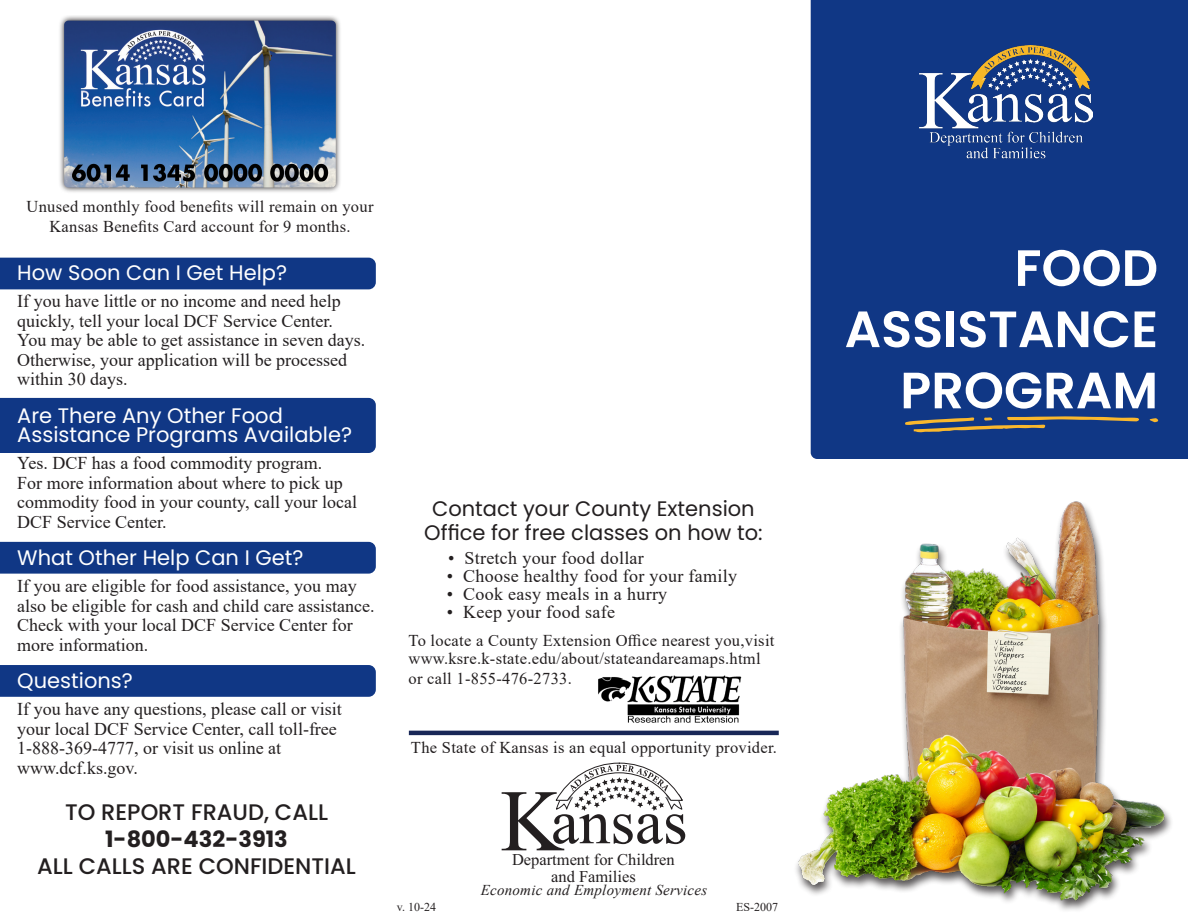
<style>
.page{position:relative;width:1188px;height:918px;background:#fff}
.page>*{position:absolute;margin:0;border:0;box-sizing:border-box;transform-origin:0 0}
.t1{font:600 51px/61.2px "Poppins";color:#fff;text-align:right}
.t2{font:500 22.5px/27px "Poppins";color:#231f20;text-align:center}
.t3{font:21px/19.5px "Poppins";color:#fff}
.t4{font:21px/24px "Poppins";color:#231f20;text-align:center}
.t5{font:18px/19.5px "Times New Roman";color:#231f20}
.t6{font:16.5px/18px "Times New Roman";letter-spacing:.015em;color:#231f20;text-align:center}
.t7{font:italic 15px "Times New Roman";letter-spacing:.015em;color:#231f20}
.t8{font:12px "Times New Roman";color:#231f20}
.s1{font-weight:700}
</style>
<div class="page">
<div style="left:811px;top:0;width:377px;height:459px;background:#103785"></div>
<img style="left:598px;top:675px;width:144px;height:48px">
<hr style="left:409px;top:731px;width:370px;height:4px;background:#182757">
<div style="left:0;top:258px;width:376px;height:31px;background:#103785"></div>
<div style="left:0;top:542px;width:376px;height:32px;background:#103785"></div>
<div style="left:0;top:665px;width:376px;height:32px;background:#103785"></div>
<div style="left:0;top:398px;width:376px;height:55px;background:#103785"></div>
<svg style="left:59px;top:16px;width:281px;height:176px;background:#c6c6c7"></svg>
<img style="left:64px;top:21px;width:272px;height:167px">
<svg style="left:1150px;top:418px;width:8px;height:4px"></svg>
<svg style="left:905px;top:416px;width:234px;height:16px;background:#535b6b"></svg>
<img style="left:796px;top:501px;width:375px;height:409px">
<img style="left:920px;top:46px;width:172px;height:116px">
<img style="left:501px;top:762px;width:185px;height:89px">
<p class="t6" style="left:26px;top:197px;width:349px;line-height:19.5px">Unused monthly food benefits will remain on your<br>Kansas Benefits Card account for 9 months.</p>
<h2 class="t3" style="left:17px;top:263px;width:271px">How Soon Can I Get Help?</h2>
<p class="t5" style="left:17px;top:291px;width:350px">If you have little or no income and need help quickly, tell your local DCF Service Center.<br>You may be able to get assistance in seven days.<br>Otherwise, your application will be processed within 30 days.</p>
<h2 class="t3" style="left:17px;top:406px;width:336px">Are There Any Other Food<br>Assistance Programs Available?</h2>
<p class="t5" style="left:17px;top:453px;width:341px">Yes. DCF has a food commodity program.<br>For more information about where to pick up commodity food in your county, call your local DCF Service Center.</p>
<h2 class="t3" style="left:17px;top:548px;width:288px">What Other Help Can I Get?</h2>
<p class="t5" style="left:17px;top:576px;width:359px">If you are eligible for food assistance, you may also be eligible for cash and child care assistance.<br>Check with your local DCF Service Center for more information.</p>
<h2 class="t3" style="left:17px;top:671px;width:117px">Questions?</h2>
<p class="t5" style="left:17px;top:699px;width:326px">If you have any questions, please call or visit your local DCF Service Center, call toll-free 1-888-369-4777, or visit us online at www.dcf.ks.gov.</p>
<p class="t2" style="left:37px;top:799px;width:320px">TO REPORT FRAUD, CALL<br><span class="s1">1-800-432-3913<br></span>ALL CALLS ARE CONFIDENTIAL</p>
<h2 class="t4" style="left:424px;top:497px;width:340px">Contact your County Extension<br>Office for free classes on how to:</h2>
<p class="t5" style="left:448px;top:548px;width:197px">• Stretch your food dollar</p>
<p class="t5" style="left:447px;top:566px;width:292px">• Choose healthy food for your family</p>
<p class="t5" style="left:447px;top:584px;width:222px">• Cook easy meals in a hurry</p>
<p class="t5" style="left:447px;top:602px;width:170px">• Keep your food safe</p>
<p class="t6" style="left:409px;top:631px;width:367px;text-align:left">To locate a County Extension Office nearest you,visit www.ksre.k-state.edu/about/stateandareamaps.html</p>
<p class="t6" style="left:409px;top:669px;width:165px">or call 1-855-476-2733.</p>
<p class="t6" style="left:411px;top:738px;width:368px">The State of Kansas is an equal opportunity provider.</p>
<p class="t6" style="left:512px;top:851px;width:164px;line-height:16.5px">Department for Children and Families</p>
<p class="t7" style="left:481px;top:880px;width:228px">Economic and Employment Services</p>
<p class="t8" style="left:397px;top:899px;width:41px">v. 10-24</p>
<p class="t8" style="left:736px;top:899px;width:43px">ES-2007</p>
<h1 class="t1" style="left:845px;top:238px;width:315px">FOOD<br>ASSISTANCE<br>PROGRAM</h1>
</div>
